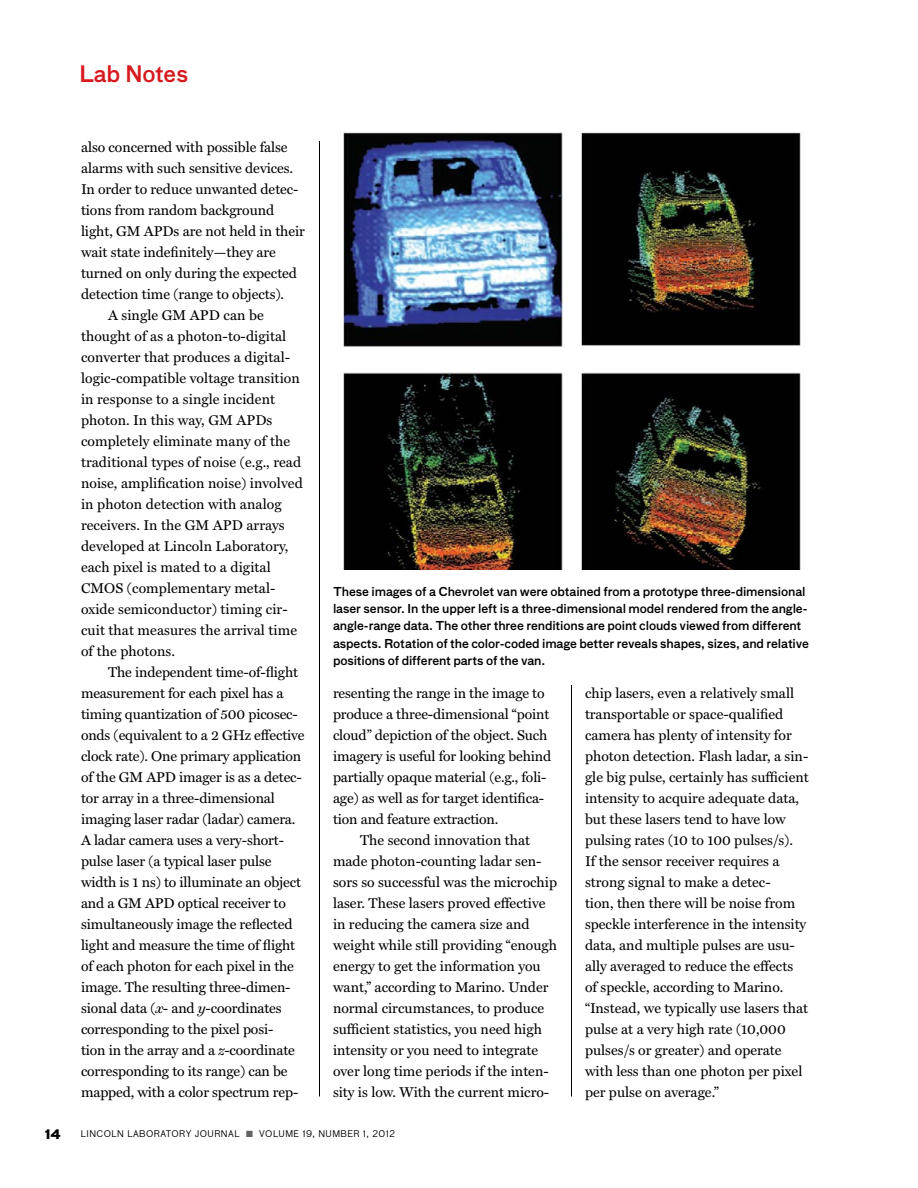
<style>
.page{position:relative;width:918px;height:1188px;background:#fff}
.page>*{position:absolute;margin:0;border:0;box-sizing:border-box;transform-origin:0 0}
.t1{font:500 22.2px "Bau LF";color:#d71920}
.t2{font:14.25px/21px "Miller Text";color:#000}
.t3{font:700 12.75px "Bau LF";color:#000}
.t4{font:500 12px/17.2px "Bau LF";letter-spacing:-.01em;color:#000}
.t5{font:9px "Bau LF";letter-spacing:.05em;color:#000}
.s1{font-style:italic}
.s2{color:#636466}
</style>
<div class="page">
<hr style="left:319px;top:141px;width:1px;height:955px;background:#000">
<hr style="left:571px;top:141px;width:1px;height:955px;background:#000">
<div style="left:558px;top:131px;width:27px;height:554px;background:#fff"></div>
<img style="left:343px;top:132px;width:458px;height:438px">
<h1 class="t1" style="left:79px;top:58px;width:111px">Lab Notes</h1>
<p class="t2" style="left:81px;top:136px;width:208px">also concerned with possible false</p>
<p class="t2" style="left:81px;top:157px;width:214px">alarms with such sensitive devices.</p>
<p class="t2" style="left:81px;top:178px;width:219px">In order to reduce unwanted detec-</p>
<p class="t2" style="left:81px;top:199px;width:195px">tions from random background</p>
<p class="t2" style="left:81px;top:220px;width:225px">light, GM APDs are not held in their</p>
<p class="t2" style="left:81px;top:241px;width:196px">wait state indefinitely—they are</p>
<p class="t2" style="left:81px;top:262px;width:218px">turned on only during the expected</p>
<p class="t2" style="left:81px;top:283px;width:205px">detection time (range to objects).</p>
<p class="t2" style="left:108px;top:304px;width:157px">A single GM APD can be</p>
<p class="t2" style="left:81px;top:325px;width:207px">thought of as a photon-to-digital</p>
<p class="t2" style="left:81px;top:346px;width:211px">converter that produces a digital-</p>
<p class="t2" style="left:81px;top:367px;width:220px">logic-compatible voltage transition</p>
<p class="t2" style="left:81px;top:388px;width:196px">in response to a single incident</p>
<p class="t2" style="left:81px;top:409px;width:193px">photon. In this way, GM APDs</p>
<p class="t2" style="left:81px;top:430px;width:211px">completely eliminate many of the</p>
<p class="t2" style="left:81px;top:451px;width:222px">traditional types of noise (e.g., read</p>
<p class="t2" style="left:81px;top:472px;width:223px">noise, amplification noise) involved</p>
<p class="t2" style="left:81px;top:493px;width:202px">in photon detection with analog</p>
<p class="t2" style="left:81px;top:514px;width:205px">receivers. In the GM APD arrays</p>
<p class="t2" style="left:81px;top:535px;width:209px">developed at Lincoln Laboratory,</p>
<p class="t2" style="left:81px;top:556px;width:191px">each pixel is mated to a digital</p>
<p class="t2" style="left:81px;top:577px;width:196px">CMOS (complementary metal-</p>
<p class="t2" style="left:81px;top:598px;width:208px">oxide semiconductor) timing cir-</p>
<p class="t2" style="left:81px;top:619px;width:218px">cuit that measures the arrival time</p>
<p class="t2" style="left:81px;top:640px;width:96px">of the photons.</p>
<p class="t2" style="left:108px;top:661px;width:192px">The independent time-of-flight</p>
<p class="t2" style="left:81px;top:682px;width:204px">measurement for each pixel has a</p>
<p class="t2" style="left:81px;top:703px;width:218px">timing quantization of 500 picosec-</p>
<p class="t2" style="left:81px;top:724px;width:225px">onds (equivalent to a 2 GHz effective</p>
<p class="t2" style="left:81px;top:745px;width:222px">clock rate). One primary application</p>
<p class="t2" style="left:81px;top:766px;width:222px">of the GM APD imager is as a detec-</p>
<p class="t2" style="left:81px;top:787px;width:195px">tor array in a three-dimensional</p>
<p class="t2" style="left:81px;top:808px;width:216px">imaging laser radar (ladar) camera.</p>
<p class="t2" style="left:81px;top:829px;width:205px">A ladar camera uses a very-short-</p>
<p class="t2" style="left:81px;top:850px;width:192px">pulse laser (a typical laser pulse</p>
<p class="t2" style="left:81px;top:871px;width:222px">width is 1 ns) to illuminate an object</p>
<p class="t2" style="left:81px;top:892px;width:206px">and a GM APD optical receiver to</p>
<p class="t2" style="left:81px;top:913px;width:213px">simultaneously image the reflected</p>
<p class="t2" style="left:81px;top:934px;width:216px">light and measure the time of flight</p>
<p class="t2" style="left:81px;top:955px;width:214px">of each photon for each pixel in the</p>
<p class="t2" style="left:81px;top:976px;width:211px">image. The resulting three-dimen-</p>
<p class="t2" style="left:81px;top:997px;width:202px">sional data (<span class="s1">x</span>- and <span class="s1">y</span>-coordinates</p>
<p class="t2" style="left:81px;top:1018px;width:194px">corresponding to the pixel posi-</p>
<p class="t2" style="left:81px;top:1039px;width:215px">tion in the array and a <span class="s1">z</span>-coordinate</p>
<p class="t2" style="left:81px;top:1060px;width:208px">corresponding to its range) can be</p>
<p class="t2" style="left:81px;top:1081px;width:219px">mapped, with a color spectrum rep-</p>
<p class="t4" style="left:333px;top:583px;width:478px">These images of a Chevrolet van were obtained from a prototype three-dimensional laser sensor. I n the upper left is a three-dimensional model rendered from the angle&shy;angle-range data. The other three renditions are point clouds viewed from different aspects. Rotation of the color-coded image better reveals shapes, sizes, and relative positions of different parts of the van.</p>
<p class="t2" style="left:333px;top:682px;width:220px">resenting the range in the image to produce a three-dimensional “point cloud” depiction of the object. Such imagery is useful for looking behind partially opaque material (e.g., foli&shy;age) as well as for target identifica&shy;tion and feature extraction.</p>
<p class="t2" style="left:333px;top:829px;width:226px;text-indent:27px">The second innovation that made photon-counting ladar sen&shy;sors so successful was the microchip laser. These lasers proved effective in reducing the camera size and weight while still providing “enough energy to get the information you want,” according to Marino. Under normal circumstances, to produce sufficient statistics, you need high intensity or you need to integrate over long time periods if the inten&shy;sity is low. With the current micro-</p>
<p class="t2" style="left:585px;top:682px;width:225px">chip lasers, even a relatively small transportable or space-qualified camera has plenty of intensity for photon detection. Flash ladar, a sin&shy;gle big pulse, certainly has sufficient intensity to acquire adequate data, but these lasers tend to have low pulsing rates (10 to 100 pulses/s).<br>If the sensor receiver requires a strong signal to make a detec-<br>tion, then there will be noise from speckle interference in the intensity data, and multiple pulses are usu&shy;ally averaged to reduce the effects of speckle, according to Marino. “Instead, we typically use lasers that pulse at a very high rate (10,000 pulses/s or greater) and operate with less than one photon per pixel per pulse on average.”</p>
<p class="t3" style="left:45px;top:1125px;width:18px">14</p>
<p class="t5" style="left:81px;top:1128px;width:316px">LINCOLN LABORATORY JOURNAL <span class="s2">■</span> VOLUME 19, NUMBER 1, 2012</p>
</div>
